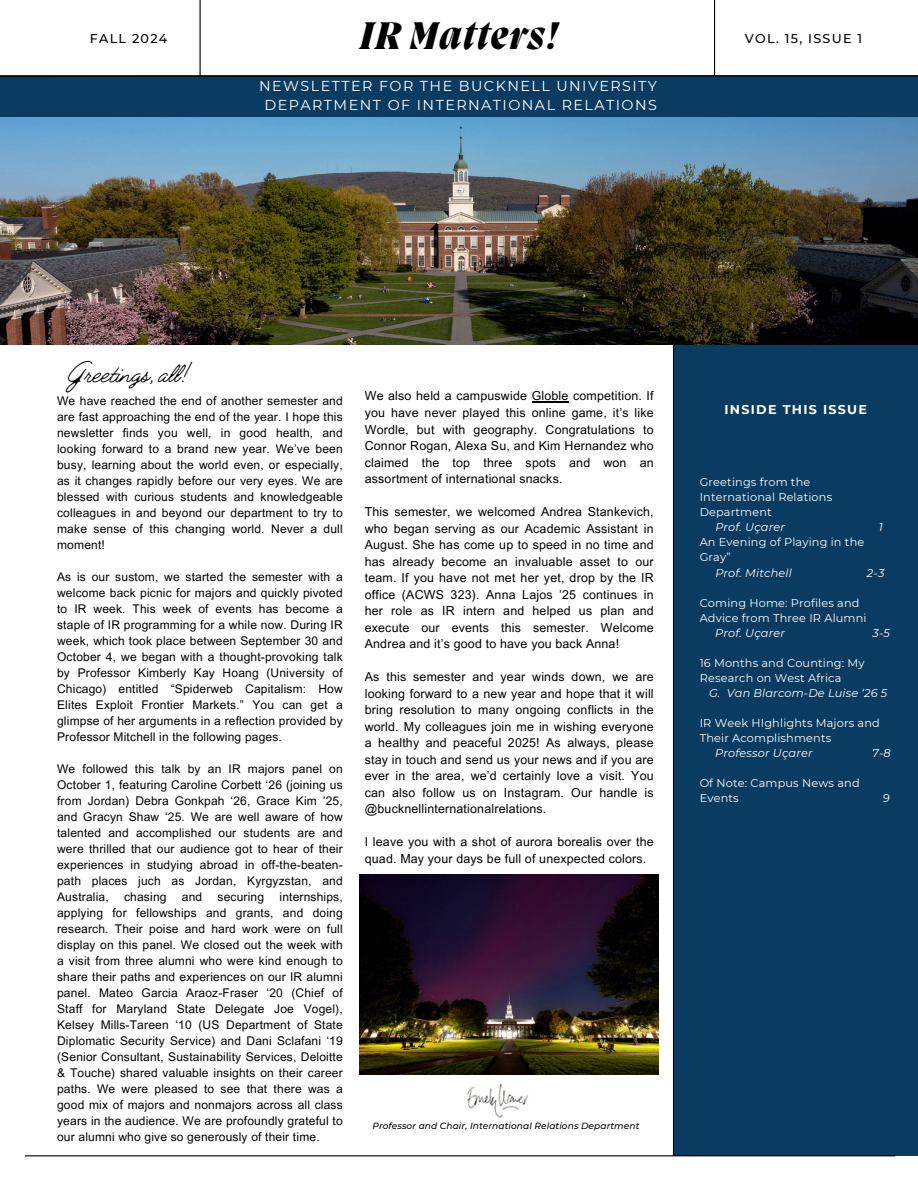
<style>
.page{position:relative;width:918px;height:1188px;background:#fff}
.page>*{position:absolute;margin:0;border:0;box-sizing:border-box;transform-origin:0 0}
.t1{font:italic 800 39.45px "Migra";letter-spacing:.04em;color:#000}
.t2{font:300 30.45px "Jimmy Script";color:#000}
.t3{font:14.4px/19px "Montserrat";letter-spacing:.1em;color:#fff;text-align:center}
.t4{font:500 12.75px "Montserrat";letter-spacing:.1em;color:#000}
.t5{font:700 12.75px "Montserrat";letter-spacing:.1em;color:#fff}
.t6{font:12.45px/16.5px "Arial MT Pro";letter-spacing:.015em;color:#000;text-align:justify}
.t7{font:12px/16px "Arial MT Pro";letter-spacing:.015em;color:#000;text-align:justify}
.t8{font:11.25px/15px "Montserrat";letter-spacing:.015em;color:#fff}
.t9{font:italic 11.25px "Montserrat";letter-spacing:.015em;color:#fff}
.t10{font:italic 500 9px "Montserrat";letter-spacing:.01em;color:#000}
</style>
<div class="page">
<div style="left:0;top:76px;width:918px;height:42px;background:#0a3b61"></div>
<hr style="left:200px;top:0;width:1px;height:77px;background:#000">
<hr style="left:714px;top:0;width:1px;height:77px;background:#000">
<div style="left:674px;top:345px;width:244px;height:811px;background:#0a3b61"></div>
<hr style="left:25px;top:1155px;width:870px;height:1px;background:#000">
<hr style="left:673px;top:345px;width:1px;height:811px;background:#000">
<img style="left:0;top:117px;width:918px;height:227px">
<img style="left:467px;top:1083px;width:62px;height:35px">
<svg style="left:0;top:75px;width:918px;height:2px;background:#031929"></svg>
<img style="left:359px;top:874px;width:300px;height:201px">
<hr style="left:532px;top:401px;width:37px;height:2px;background:#000">
<p class="t1" style="left:360px;top:17px;width:199px">IR Matters!</p>
<h6 class="t4" style="left:90px;top:31px;width:79px">FALL 2024</h6>
<h6 class="t4" style="left:745px;top:31px;width:119px">VOL. 15, ISSUE 1</h6>
<h4 class="t3" style="left:259px;top:76px;width:399px">NEWSLETTER FOR THE BUCKNELL UNIVERSITY<br>DEPARTMENT OF INTERNATIONAL RELATIONS</h4>
<p class="t2" style="left:68px;top:354px;width:121px">Greetings,al !</p>
<h3 class="t7" style="left:57px;top:394px;width:287px">We have reached the end of another semester and are fast approaching the end of the year. I hope this newsletter finds you well, in good health, and looking forward to a brand new year. We’ve been busy, learning about the world even, or especially, as it changes rapidly before our very eyes. We are blessed with curious students and knowledgeable colleagues in and beyond our department to try to make sense of this changing world. Never a dull moment!</h3>
<p class="t7" style="left:57px;top:570px;width:287px">As is our sustom, we started the semester with a welcome back picnic for majors and quickly pivoted to IR week. This week of events has become a staple of IR programming for a while now. During IR week, which took place between September 30 and October 4, we began with a thought-provoking talk by Professor Kimberly Kay Hoang (University of Chicago) entitled “Spiderweb Capitalism: How Elites Exploit Frontier Markets.” You can get a glimpse of her arguments in a reflection provided by Professor Mitchell in the following pages.</p>
<p class="t7" style="left:57px;top:762px;width:287px">We followed this talk by an IR majors panel on October 1, featuring Caroline Corbett ‘26 (joining us from Jordan) Debra Gonkpah ‘26, Grace Kim ’25, and Gracyn Shaw ‘25. We are well aware of how talented and accomplished our students are and were thrilled that our audience got to hear of their experiences in studying abroad in off-the-beaten&shy;path places juch as Jordan, Kyrgyzstan, and Australia,</p>
<p class="t7" style="left:57px;top:890px;width:287px;text-indent:222px">internships, applying for fellowships and grants, and doing research. Their poise and hard work were on full display on this panel. We closed out the week with a visit from three alumni who were kind enough to share their paths and experiences on our IR alumni panel. Mateo Garcia Araoz-Fraser ‘20 (Chief of Staff for Maryland State Delegate Joe Vogel), Kelsey Mills-Tareen ‘10 (US Department of State Diplomatic Security Service) and Dani Sclafani ‘19 (Senior Consultant, Sustainability Services, Deloitte &amp; Touche) shared valuable insights on their career paths. We were pleased to see that there was a good mix of majors and nonmajors across all class years in the audience. We are profoundly grateful to our alumni who give so generously of their time.</p>
<p class="t7" style="left:124px;top:890px;width:44px">chasing</p>
<p class="t7" style="left:182px;top:890px;width:22px">and</p>
<p class="t7" style="left:218px;top:890px;width:48px">securing</p>
<h6 class="t6" style="left:365px;top:389px;width:290px">We also held a campuswide Globle competition. If you have never played this online game, it’s like Wordle, but with geography. Congratulations to Connor Rogan, Alexa Su, and Kim Hernandez who claimed the top three spots and won an assortment of international snacks.</h6>
<h6 class="t6" style="left:365px;top:505px;width:290px">This semester, we welcomed Andrea Stankevich, who began serving as our Academic Assistant in August. She has come up to speed in no time and has already become an invaluable asset to our team. If you have not met her yet, drop by the IR office (ACWS 323). Anna Lajos ’25 continues in her role as IR intern and helped us plan and execute our events this semester. Welcome Andrea and it’s good to have you back Anna!</h6>
<p class="t6" style="left:365px;top:670px;width:290px">As this semester and year winds down, we are looking forward to a new year and hope that it will bring resolution to many ongoing conflicts in the world. My colleagues join me in wishing everyone a healthy and peaceful 2025! As always, please stay in touch and send us your news and if you are ever in the area, we’d certainly love a visit. You can also follow us on Instagram. Our handle is @bucknellinternationalrelations.</p>
<h2 class="t6" style="left:365px;top:835px;width:290px">I leave you with a shot of aurora borealis over the quad. May your days be full of unexpected colors.</h2>
<h5 class="t10" style="left:372px;top:1120px;width:268px">Professor and Chair, International Relations Department</h5>
<h5 class="t5" style="left:725px;top:402px;width:144px">INSIDE THIS ISSUE</h5>
<p class="t8" style="left:700px;top:475px;width:112px">Greetings from the</p>
<p class="t8" style="left:700px;top:490px;width:134px">International Relations</p>
<p class="t8" style="left:700px;top:505px;width:74px">Department</p>
<p class="t9" style="left:715px;top:520px;width:71px">Prof. Uçarer</p>
<p class="t9" style="left:879px;top:520px;width:6px">1</p>
<p class="t8" style="left:700px;top:535px;width:166px">An Evening of Playing in the</p>
<p class="t8" style="left:700px;top:550px;width:33px">Gray”</p>
<p class="t9" style="left:715px;top:566px;width:78px">Prof. Mitchell</p>
<p class="t9" style="left:867px;top:566px;width:19px">2-3</p>
<h1 class="t8" style="left:700px;top:595px;width:161px">Coming Home: Profiles and</h1>
<h1 class="t8" style="left:700px;top:610px;width:168px">Advice from Three IR Alumni</h1>
<h1 class="t9" style="left:715px;top:626px;width:71px">Prof. Uçarer</h1>
<h1 class="t9" style="left:873px;top:626px;width:19px">3-5</h1>
<h4 class="t8" style="left:700px;top:655px;width:166px">16 Months and Counting: My</h4>
<h4 class="t8" style="left:700px;top:670px;width:143px">Research on West Africa</h4>
<h4 class="t9" style="left:709px;top:686px;width:180px">G. Van Blarcom-De Luise ‘26 5</h4>
<h4 class="t8" style="left:700px;top:716px;width:182px">IR Week HIghlights Majors and</h4>
<h4 class="t8" style="left:700px;top:731px;width:133px">Their Acomplishments</h4>
<h4 class="t9" style="left:715px;top:746px;width:99px">Professor Uçarer</h4>
<h4 class="t9" style="left:872px;top:746px;width:20px">7-8</h4>
<p class="t8" style="left:700px;top:776px;width:162px">Of Note: Campus News and<br>Events</p>
<p class="t9" style="left:883px;top:791px;width:8px">9</p>
</div>
